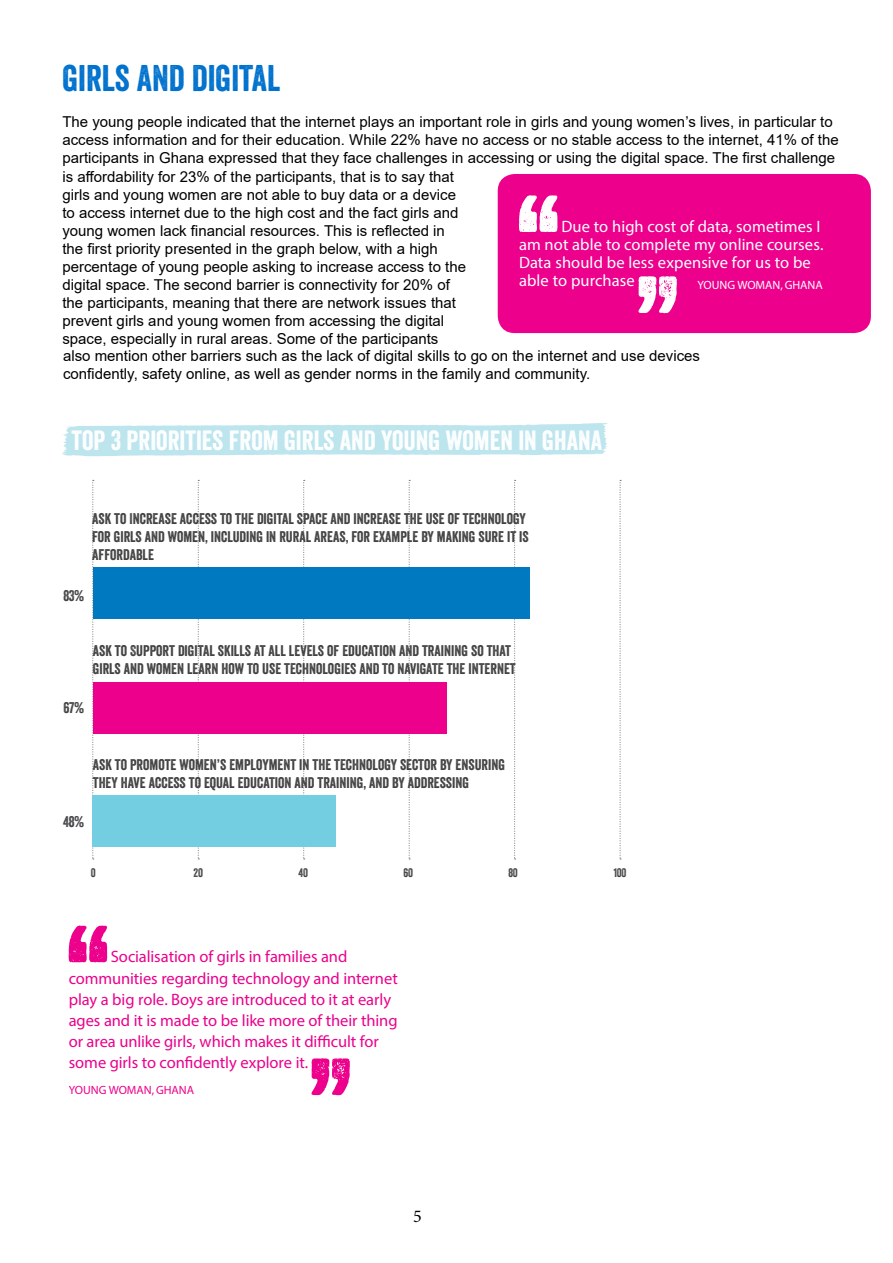
<style>
.page{position:relative;width:893px;height:1263px;background:#fff}
.page>*{position:absolute;margin:0;border:0;box-sizing:border-box;transform-origin:0 0}
.t1{font:36px "Veneer";color:#0072ce}
.t2{font:27px "Veneer";color:#fff}
.t3{font:18px "Minion Pro";color:#000}
.t4{font:16.5px/21.1px "Myriad Pro";letter-spacing:-.005em;color:#ec008c}
.t5{font:16.5px/18px "Myriad Pro";letter-spacing:.005em;color:#fff}
.t6{font:15px/17.9px "Arial";color:#000}
.t7{font:15px/18px "Veneer";color:#424142}
.t8{font:15px "Veneer";color:#414042}
.t9{font:12px "Myriad Pro";letter-spacing:-.005em;color:#ec008c}
.t10{font:12px "Myriad Pro";letter-spacing:-.005em;color:#fff}
.t11{font:12px "Veneer";letter-spacing:-.02em;color:#414042}
</style>
<div class="page">
<div style="left:498px;top:174px;width:373px;height:159px;background:#ec008c;border-radius:17px"></div>
<svg style="left:519px;top:195px;width:39px;height:37px"></svg>
<svg style="left:638px;top:276px;width:39px;height:37px"></svg>
<svg style="left:92px;top:480px;width:2px;height:379px"></svg>
<svg style="left:198px;top:480px;width:1px;height:379px"></svg>
<svg style="left:303px;top:480px;width:2px;height:379px"></svg>
<svg style="left:409px;top:480px;width:1px;height:379px"></svg>
<svg style="left:514px;top:480px;width:2px;height:379px"></svg>
<svg style="left:619px;top:480px;width:2px;height:379px"></svg>
<div style="left:93px;top:567px;width:437px;height:51px;background:#0079c1"></div>
<div style="left:92px;top:796px;width:244px;height:51px;background:#74cee2"></div>
<div style="left:93px;top:683px;width:353px;height:51px;background:#ec008c"></div>
<svg style="left:69px;top:925px;width:38px;height:37px"></svg>
<svg style="left:312px;top:1058px;width:38px;height:37px"></svg>
<svg style="left:62px;top:423px;width:546px;height:33px;background:#c3e7ef"></svg>
<h1 class="t1" style="left:62px;top:56px;width:220px">GIRLS AND DIGITAL</h1>
<p class="t6" style="left:62px;top:112px;width:778px">The young people indicated that the internet plays an important role in girls and young women’s lives, in particular to access information and for their education. While 22% have no access or no stable access to the internet, 41% of the participants in Ghana expressed that they face challenges in accessing or using the digital space. The first challenge</p>
<p class="t6" style="left:62px;top:168px;width:639px">is affordability for 23% of the participants, that is to say that<br>girls and young women are not able to buy data or a device<br>to access internet due to the high cost and the fact girls and<br>young women lack financial resources. This is reflected in<br>the first priority presented in the graph below, with a high<br>percentage of young people asking to increase access to the<br>digital space. The second barrier is connectivity for 20% of<br>the participants, meaning that there are network issues that<br>prevent girls and young women from accessing the digital<br>space, especially in rural areas. Some of the participants<br>also mention other barriers such as the lack of digital skills to go on the internet and use devices confidently, safety online, as well as gender norms in the family and community.</p>
<p class="t5" style="left:519px;top:217px;width:306px;text-indent:42px">Due to high cost of data, sometimes I am not able to complete my online courses.<br>Data should be less expensive for us to be able to purchase</p>
<p class="t10" style="left:697px;top:277px;width:127px">YOUNG WOMAN, GHANA</p>
<h2 class="t2" style="left:72px;top:424px;width:532px">TOP 3 PRIORITIES FROM GIRLS AND YOUNG WOMEN IN GHANA</h2>
<p class="t7" style="left:92px;top:510px;width:438px">ASK TO INCREASE ACCESS TO THE DIGITAL SPACE AND INCREASE THE USE OF TECHNOLOGY<br>FOR GIRLS AND WOMEN, INCLUDING IN RURAL AREAS, FOR EXAMPLE BY MAKING SURE IT IS<br>AFFORDABLE</p>
<p class="t8" style="left:63px;top:586px;width:22px">83%</p>
<p class="t7" style="left:93px;top:642px;width:425px">ASK TO SUPPORT DIGITAL SKILLS AT ALL LEVELS OF EDUCATION AND TRAINING SO THAT<br>GIRLS AND WOMEN LEARN HOW TO USE TECHNOLOGIES AND TO NAVIGATE THE INTERNET</p>
<p class="t8" style="left:64px;top:698px;width:22px">67%</p>
<p class="t7" style="left:93px;top:756px;width:414px">ASK TO PROMOTE WOMEN’S EMPLOYMENT IN THE TECHNOLOGY SECTOR BY ENSURING<br>THEY HAVE ACCESS TO EQUAL EDUCATION AND TRAINING, AND BY ADDRESSING</p>
<p class="t8" style="left:63px;top:812px;width:23px">48%</p>
<p class="t11" style="left:91px;top:865px;width:6px">0</p>
<p class="t11" style="left:194px;top:865px;width:11px">20</p>
<p class="t11" style="left:298px;top:865px;width:11px">40</p>
<p class="t11" style="left:403px;top:865px;width:11px">60</p>
<p class="t11" style="left:508px;top:865px;width:11px">80</p>
<p class="t11" style="left:614px;top:865px;width:14px">100</p>
<p class="t4" style="left:69px;top:946px;width:331px;text-indent:42px">Socialisation of girls in families and communities regarding technology and internet play a big role. Boys are introduced to it at early ages and it is made to be like more of their thing or area unlike girls, which makes it difficult for some girls to confidently explore it.</p>
<p class="t9" style="left:69px;top:1083px;width:127px">YOUNG WOMAN, GHANA</p>
<p class="t3" style="left:413px;top:1204px;width:10px">5</p>
</div>
